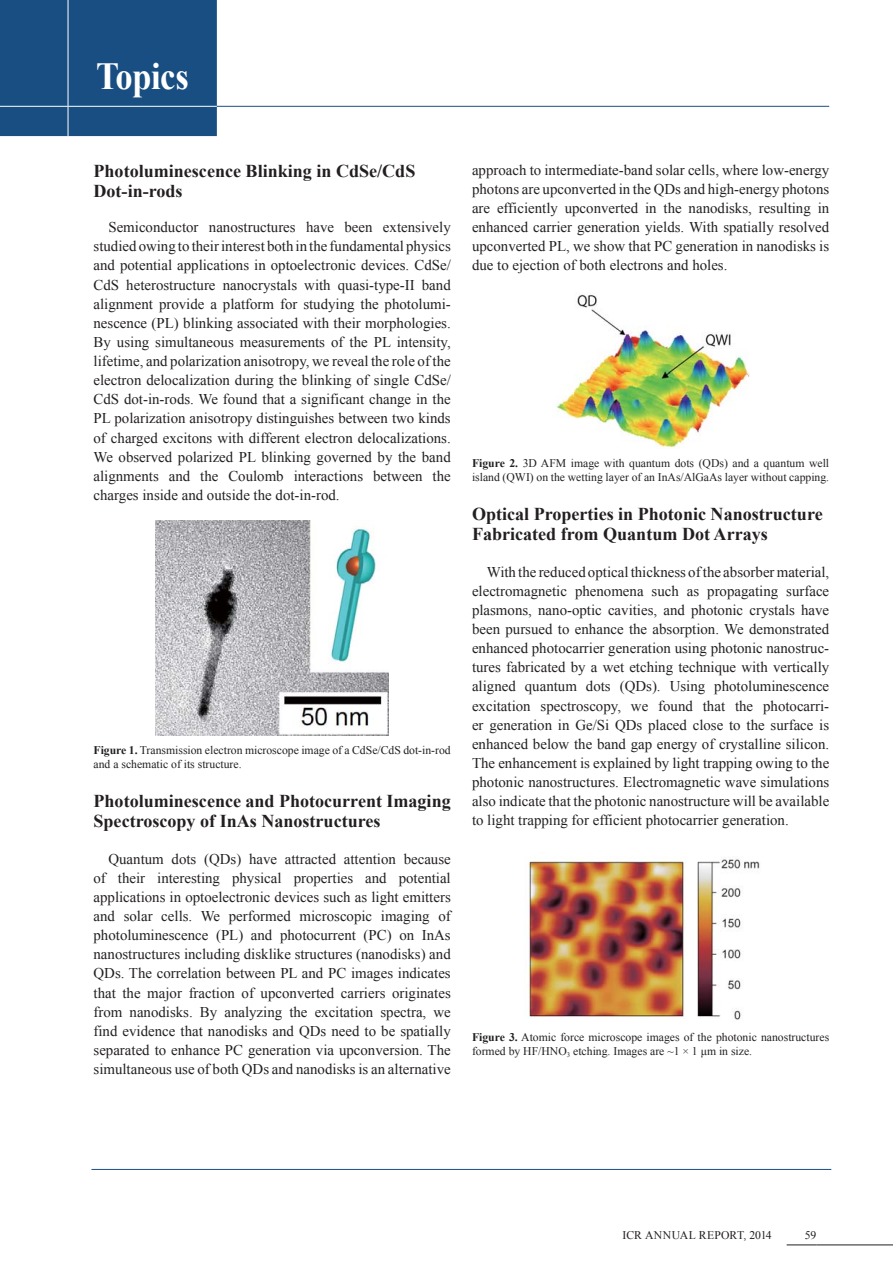
<style>
.page{position:relative;width:893px;height:1263px;background:#fff}
.page>*{position:absolute;margin:0;border:0;box-sizing:border-box;transform-origin:0 0}
.t1{font:700 38.25px "Times New Roman";letter-spacing:-.015em;color:#fff;scale:.9 1}
.t2{font:700 18px/20.2px "Times New Roman";color:#231f20}
.t3{font:14.85px/19.2px "Times New Roman";color:#231f20;text-align:justify}
.t4{font:11.7px/13.8px "Times New Roman";color:#231f20}
.s1{font-weight:700}
</style>
<div class="page">
<hr style="left:91px;top:1169px;width:740px;height:1px;background:#194e82">
<hr style="left:816px;top:1245px;width:77px;height:1px;background:#231f20">
<svg style="left:787px;top:1245px;width:29px;height:1px"></svg>
<hr style="left:217px;top:106px;width:612px;height:1px;background:#194e82">
<div style="left:0;top:0;width:217px;height:136px;background:#194e82"></div>
<img style="left:156px;top:521px;width:232px;height:215px">
<img style="left:556px;top:294px;width:193px;height:154px">
<img style="left:524px;top:858px;width:236px;height:162px">
<p class="t1" style="left:96px;top:55px;width:105px">Topics</p>
<p class="t2" style="left:94px;top:160px;width:323px">Photoluminescence Blinking in CdSe/CdS<br>Dot-in-rods</p>
<p class="t3" style="left:94px;top:217px;width:359px;text-indent:15px">Semiconductor nanostructures have been extensively studied owing to their interest both in the fundamental physics and potential applications in optoelectronic devices. CdSe/ CdS heterostructure nanocrystals with quasi-type-II band alignment provide a platform for studying the photolumi&shy;nescence (PL) blinking associated with their morphologies.<br>By using simultaneous measurements of the PL intensity, lifetime, and polarization anisotropy, we reveal the role of the electron delocalization during the blinking of single CdSe/ CdS dot-in-rods. We found that a significant change in the PL polarization anisotropy distinguishes between two kinds of charged excitons with different electron delocalizations.<br>We observed polarized PL blinking governed by the band alignments and the Coulomb interactions between the charges inside and outside the dot-in-rod.</p>
<p class="t4" style="left:94px;top:743px;width:359px"><span class="s1">Figure 1.</span> Transmission electron microscope image of a CdSe/CdS dot-in-rod and a schematic of its structure.</p>
<p class="t2" style="left:94px;top:791px;width:359px">Photoluminescence and Photocurrent Imaging<br>Spectroscopy of InAs Nanostructures</p>
<p class="t3" style="left:94px;top:849px;width:359px;text-indent:15px">Quantum dots (QDs) have attracted attention because of their interesting physical properties and potential applications in optoelectronic devices such as light emitters and solar cells. We performed microscopic imaging of photoluminescence (PL) and photocurrent (PC) on InAs nanostructures including disklike structures (nanodisks) and QDs. The correlation between PL and PC images indicates that the major fraction of upconverted carriers originates from nanodisks. By analyzing the excitation spectra, we find evidence that nanodisks and QDs need to be spatially separated to enhance PC generation via upconversion. The simultaneous use of both QDs and nanodisks is an alternative</p>
<p class="t3" style="left:472px;top:160px;width:359px">approach to intermediate-band solar cells, where low-energy photons are upconverted in the QDs and high-energy photons are efficiently upconverted in the nanodisks, resulting in enhanced carrier generation yields. With spatially resolved upconverted PL, we show that PC generation in nanodisks is due to ejection of both electrons and holes.</p>
<p class="t4" style="left:472px;top:456px;width:359px"><span class="s1">Figure 2.</span> 3D AFM image with quantum dots (QDs) and a quantum well island (QWI) on the wetting layer of an InAs/AlGaAs layer without capping.</p>
<p class="t2" style="left:472px;top:504px;width:352px">Optical Properties in Photonic Nanostructure<br>Fabricated from Quantum Dot Arrays</p>
<p class="t3" style="left:472px;top:562px;width:359px;text-indent:15px">With the reduced optical thickness of the absorber material, electromagnetic phenomena such as propagating surface plasmons, nano-optic cavities, and photonic crystals have been pursued to enhance the absorption. We demonstrated enhanced photocarrier generation using photonic nanostruc&shy;tures fabricated by a wet etching technique with vertically aligned quantum dots (QDs). Using photoluminescence excitation spectroscopy, we found that the photocarri&shy;er generation in Ge/Si QDs placed close to the surface is enhanced below the band gap energy of crystalline silicon.<br>The enhancement is explained by light trapping owing to the photonic nanostructures. Electromagnetic wave simulations also indicate that the photonic nanostructure will be available to light trapping for efficient photocarrier generation.</p>
<p class="t4" style="left:472px;top:1030px;width:359px"><span class="s1">Figure 3.</span> Atomic force microscope images of the photonic nanostructures formed by HF/HNO<sub>3</sub> etching. Images are ~1 × 1 μm in size.</p>
<p class="t4" style="left:622px;top:1228px;width:151px">ICR ANNUAL REPORT, 2014</p>
<p class="t4" style="left:805px;top:1228px;width:13px">59</p>
</div>
